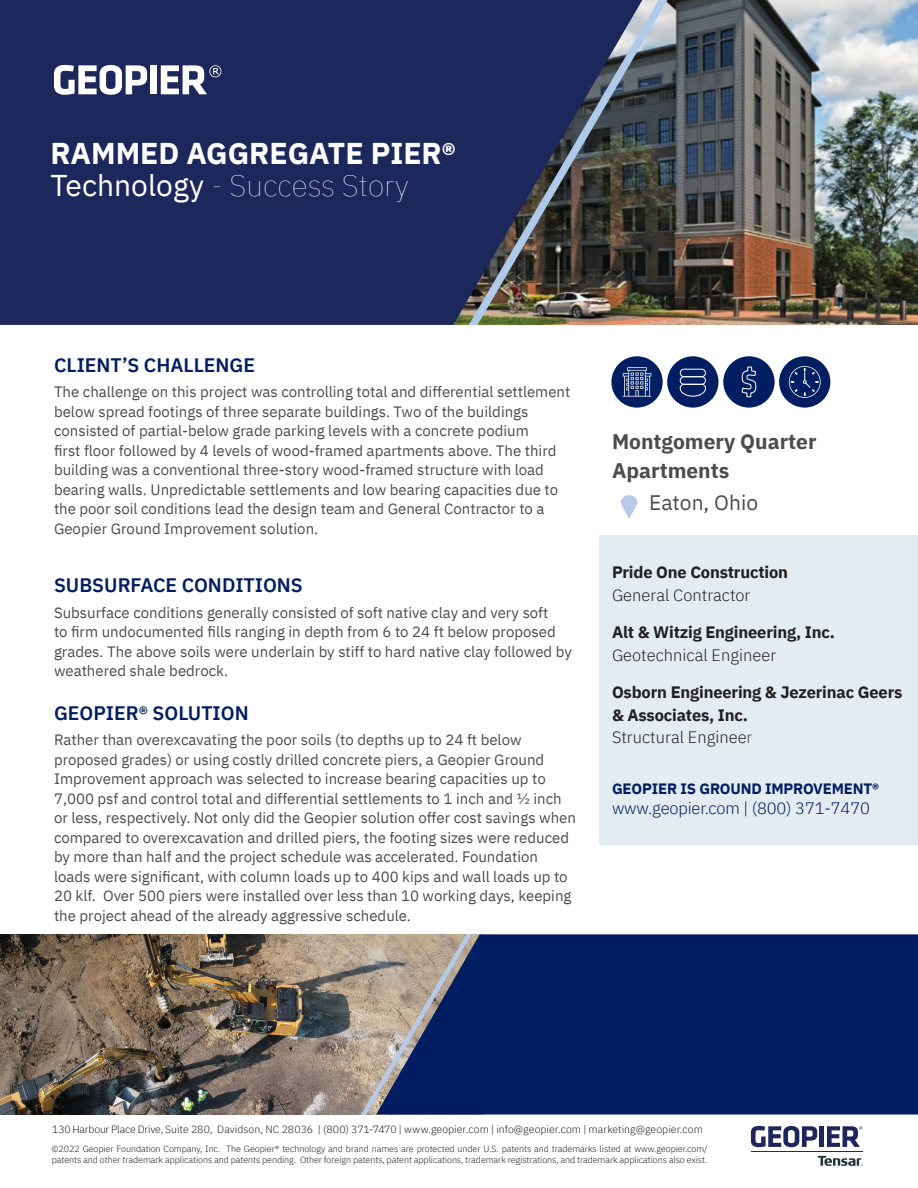
<style>
.page{position:relative;width:918px;height:1188px;background:#fff}
.page>*{position:absolute;margin:0;border:0;box-sizing:border-box;transform-origin:0 0}
.t1{font:700 30px/31.5px "IBM Plex Sans";color:#fff}
.t2{font:700 21px/28.5px "IBM Plex Sans";color:#4b4c4d}
.t3{font:21px "IBM Plex Sans";color:#4b4c4d}
.t4{font:600 19.5px "IBM Plex Sans";color:#001e61}
.t5{font:700 16.5px/22.5px "IBM Plex Sans";letter-spacing:-.01em;color:#231f20}
.t6{font:300 16.5px "IBM Plex Sans";color:#231f20}
.t7{font:300 16.5px "IBM Plex Sans";letter-spacing:-.01em;color:#001e61}
.body{font:15px/19.5px "IBM Plex Sans";color:#4b4c4d}
.t8{font:700 15px "IBM Plex Sans";letter-spacing:-.01em;color:#001e61}
.t9{font:300 10.5px "IBM Plex Sans";color:#231f20}
.t10{font:300 9px/10.8px "IBM Plex Sans";letter-spacing:-.01em;color:#231f20}
.s1{font-weight:400}
.s2{font-weight:100}
.s3{color:#4b4c4d}
</style>
<div class="page">
<img style="left:0;top:934px;width:349px;height:181px">
<div style="left:599px;top:535px;width:319px;height:309px;background:#e2ecf1"></div>
<svg style="left:621px;top:495px;width:17px;height:24px"></svg>
<div style="left:484px;top:934px;width:434px;height:181px;background:#001e61"></div>
<hr style="left:751px;top:1151px;width:111px;height:1px;background:#21323a">
<svg style="left:818px;top:1156px;width:44px;height:10px"></svg>
<svg style="left:751px;top:1126px;width:66px;height:21px"></svg>
<div style="left:819px;top:1126px;width:5px;height:21px;background:#1f265c"></div>
<svg style="left:827px;top:1126px;width:35px;height:21px"></svg>
<div style="left:611px;top:356px;width:52px;height:52px;background:#001f61;border-radius:50%"></div>
<svg style="left:623px;top:367px;width:28px;height:30px"></svg>
<div style="left:667px;top:356px;width:51px;height:52px;background:#001e61;border-radius:50%"></div>
<div style="left:680px;top:376px;width:26px;height:9px;border:1px solid #fff;border-radius:4px"></div>
<div style="left:680px;top:369px;width:26px;height:8px;border:1px solid #fff;border-radius:4px"></div>
<svg style="left:679px;top:384px;width:27px;height:13px"></svg>
<div style="left:779px;top:356px;width:51px;height:52px;background:#001e61;border-radius:50%"></div>
<svg style="left:789px;top:366px;width:32px;height:32px"></svg>
<div style="left:723px;top:356px;width:52px;height:52px;background:#001e61;border-radius:50%"></div>
<svg style="left:741px;top:366px;width:16px;height:32px"></svg>
<svg style="left:349px;top:934px;width:135px;height:181px;background:#6c7081"></svg>
<img style="left:694px;top:0;width:224px;height:325px">
<div style="left:0;top:0;width:450px;height:325px;background:#1c275b"></div>
<img style="left:450px;top:0;width:244px;height:325px">
<svg style="left:54px;top:65px;width:93px;height:30px"></svg>
<div style="left:150px;top:65px;width:7px;height:29px;background:#fff"></div>
<svg style="left:161px;top:65px;width:60px;height:29px"></svg>
<p class="t1" style="left:50px;top:135px;width:407px">RAMMED AGGREGATE PIER®<br><span class="s1">Technology</span> <span class="s2">- Success Story</span></p>
<h2 class="t4" style="left:54px;top:349px;width:203px">CLIENT’S CHALLENGE</h2>
<p class="body" style="left:54px;top:381px;width:518px">The challenge on this project was controlling total and differential settlement below spread footings of three separate buildings. Two of the buildings consisted of partial-below grade parking levels with a concrete podium<br>first floor followed by 4 levels of wood-framed apartments above. The third building was a conventional three-story wood-framed structure with load bearing walls. Unpredictable settlements and low bearing capacities due to the poor soil conditions lead the design team and General Contractor to a Geopier Ground Improvement solution.</p>
<h2 class="t4" style="left:54px;top:570px;width:250px">SUBSURFACE CONDITIONS</h2>
<p class="body" style="left:54px;top:601px;width:519px">Subsurface conditions generally consisted of soft native clay and very soft<br>to firm undocumented fills ranging in depth from 6 to 24 ft below proposed grades. The above soils were underlain by stiff to hard native clay followed by weathered shale bedrock.</p>
<h2 class="t4" style="left:54px;top:697px;width:196px">GEOPIER® SOLUTION</h2>
<p class="body" style="left:54px;top:729px;width:524px">Rather than overexcavating the poor soils (to depths up to 24 ft below proposed grades) or using costly drilled concrete piers, a Geopier Ground Improvement approach was selected to increase bearing capacities up to 7,000 psf and control total and differential settlements to 1 inch and ½ inch or less, respectively. Not only did the Geopier solution offer cost savings when compared to overexcavation and drilled piers, the footing sizes were reduced by more than half and the project schedule was accelerated. Foundation loads were significant, with column loads up to 400 kips and wall loads up to 20 klf. Over 500 piers were installed over less than 10 working days, keeping the project ahead of the already aggressive schedule.</p>
<p class="t2" style="left:612px;top:426px;width:206px">Montgomery Quarter<br>Apartments</p>
<p class="t3" style="left:649px;top:487px;width:110px">Eaton, Ohio</p>
<p class="t5" style="left:612px;top:560px;width:178px">Pride One Construction</p>
<p class="t6" style="left:612px;top:583px;width:140px">General Contractor</p>
<p class="t5" style="left:612px;top:620px;width:224px">Alt &amp; Witzig Engineering, Inc.</p>
<p class="t6" style="left:612px;top:643px;width:166px">Geotechnical Engineer</p>
<p class="t5" style="left:612px;top:680px;width:292px">Osborn Engineering &amp; Jezerinac Geers &amp; Associates, Inc.</p>
<p class="t6" style="left:612px;top:725px;width:142px">Structural Enginee<span class="s3">r</span></p>
<p class="t8" style="left:612px;top:777px;width:269px">GEOPIER IS GROUND IMPROVEMENT®</p>
<p class="t7" style="left:612px;top:796px;width:260px">www.geopier.com | (800) 371-7470</p>
<p class="t9" style="left:52px;top:1122px;width:652px">130 Harbour Place Drive, Suite 280, Davidson, NC 28036 | (800) 371-7470 | www.geopier.com | info@geopier.com | marketing@geopier.com</p>
<p class="t10" style="left:52px;top:1143px;width:657px">©2022 Geopier Foundation Company, Inc. The Geopier® technology and brand names are protected under U.S. patents and trademarks listed at www.geopier.com/ patents and other trademark applications and patents pending. Other foreign patents, patent applications, trademark registrations, and trademark applications also exist.</p>
</div>
